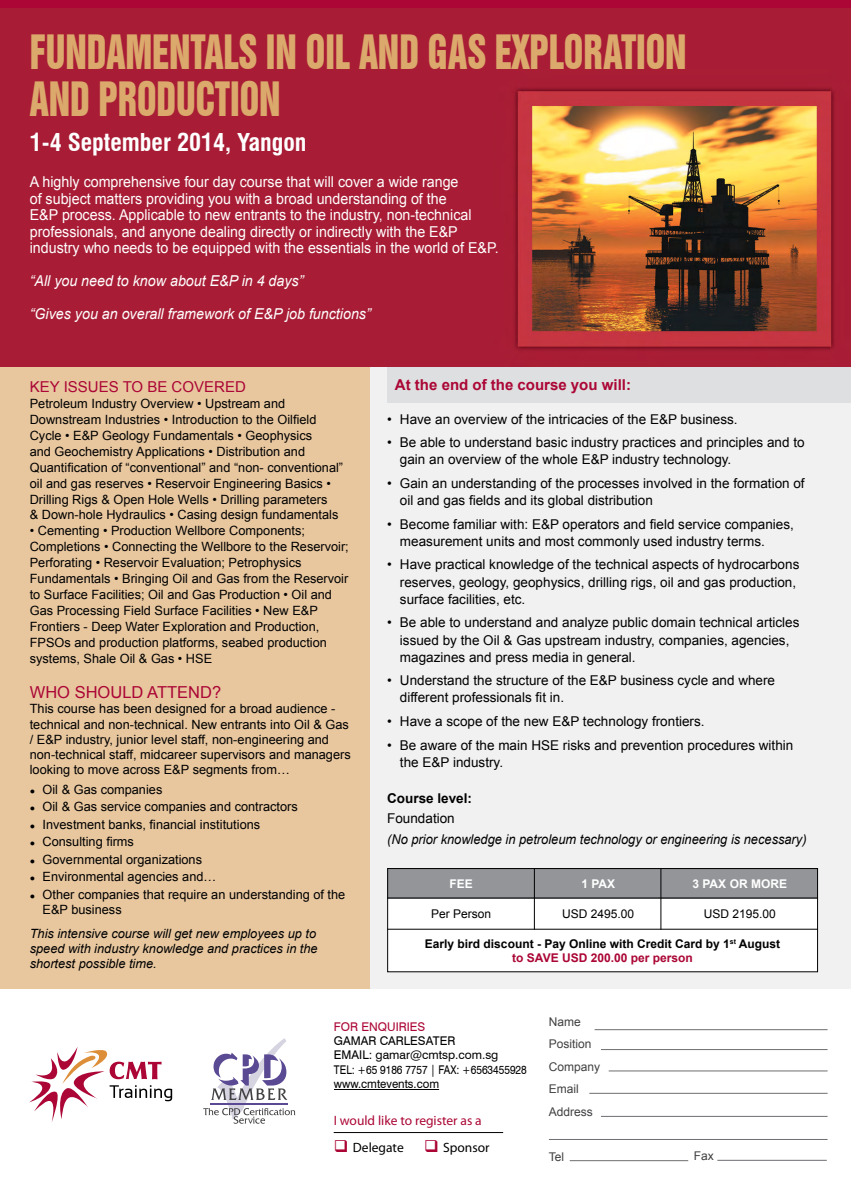
<style>
.page{position:relative;width:851px;height:1191px;background:#fff}
.page>*{position:absolute;margin:0;border:0;box-sizing:border-box;transform-origin:0 0}
.t1{font:43.35px/46.5px "Swiss 921 BT Regular A";color:#dba96c;scale:.81 1}
.t2{font:700 condensed 24px "Swiss 721 BT";color:#fff}
.t3{font:16.5px "Arial";color:#ab0635}
.t4{font:15px/16.5px "Arial";color:#fff;scale:.95 1}
.t5{font:italic 15px "Arial";color:#fff;scale:.95 1}
.t6{font:700 15px "Arial";color:#ab0635}
.t7{font:15px "Arial";color:#ab0635}
.t8{font:13.5px/17.1px "Arial";color:#000}
.t9{font:italic 13.5px "Arial";color:#000;scale:.95 1}
.t10{font:13.5px "Myriad Pro";color:#ab0635}
.t11{font:13.5px "Myriad Pro";color:#000}
.t12{font:700 13.5px "Arial";color:#000}
.t13{font:12.75px/15.9px "Arial";color:#000}
.t14{font:italic 12.75px/15.3px "Arial";color:#000;text-align:justify}
.t15{font:12px/14.4px "Swiss 721 BT";color:#000}
.t16{font:700 12px/14.4px "Arial";color:#000;text-align:center}
.t17{font:12px/22.5px "Arial";color:#414042}
.t18{font:12px "Arial";color:#000}
.t19{font:12px "Swiss 721 BT";color:#ab0635}
.t20{font:700 12px "Arial";letter-spacing:.085em;color:#fff}
.t21{font:700 12px "Arial";color:#fff}
.s1{font-size:9px}
.s2{color:#ab0635}
</style>
<div class="page">
<div style="left:0;top:0;width:850px;height:1191px;background:#f1f1f2"></div>
<div style="left:387px;top:367px;width:463px;height:36px;background:#dedfe0"></div>
<div style="left:0;top:367px;width:369px;height:622px;background:#e8c79f"></div>
<div style="left:0;top:0;width:850px;height:367px;background:#ab0635"></div>
<img style="left:0;top:9px;width:850px;height:357px">
<div style="left:387px;top:898px;width:430px;height:74px;background:#fff"></div>
<div style="left:387px;top:868px;width:148px;height:30px;background:#939598"></div>
<div style="left:661px;top:868px;width:156px;height:30px;background:#939598"></div>
<div style="left:535px;top:868px;width:126px;height:30px;background:#939598"></div>
<hr style="left:387px;top:928px;width:430px;height:1px;background:#000">
<hr style="left:387px;top:897px;width:430px;height:1px;background:#000">
<hr style="left:534px;top:868px;width:1px;height:61px;background:#000">
<hr style="left:660px;top:868px;width:1px;height:61px;background:#000">
<div style="left:387px;top:868px;width:430px;height:104px;border:1px solid #000"></div>
<div style="left:0;top:989px;width:850px;height:202px;background:#fff"></div>
<svg style="left:29px;top:1047px;width:143px;height:75px"></svg>
<hr style="left:569px;top:1160px;width:119px;height:1px;background:#6d6e71">
<hr style="left:594px;top:1029px;width:233px;height:1px;background:#6d6e71">
<hr style="left:601px;top:1049px;width:226px;height:1px;background:#6d6e71">
<hr style="left:608px;top:1070px;width:219px;height:1px;background:#6d6e71">
<hr style="left:589px;top:1093px;width:238px;height:1px;background:#6d6e71">
<hr style="left:601px;top:1116px;width:226px;height:1px;background:#6d6e71">
<hr style="left:549px;top:1139px;width:278px;height:1px;background:#6d6e71">
<hr style="left:717px;top:1160px;width:109px;height:1px;background:#6d6e71">
<hr style="left:334px;top:1089px;width:105px;height:1px;background:#000">
<svg style="left:203px;top:1038px;width:92px;height:85px"></svg>
<hr style="left:333px;top:1132px;width:170px;height:1px;background:#000">
<h1 class="t1" style="left:30px;top:29px;width:812px">FUNDAMENTALS IN OIL AND GAS EXPLORATION<br>AND PRODUCTION</h1>
<h2 class="t2" style="left:30px;top:128px;width:278px">1-4 September 2014, Yangon</h2>
<p class="t4" style="left:30px;top:174px;width:495px">A highly comprehensive four day course that will cover a wide range<br>of subject matters providing you with a broad understanding of the<br>E&amp;P process. Applicable to new entrants to the industry, non-technical professionals, and anyone dealing directly or indirectly with the E&amp;P industry who needs to be equipped with the essentials in the world of E&amp;P.</p>
<p class="t5" style="left:30px;top:271px;width:289px">“All you need to know about E&amp;P in 4 days”</p>
<p class="t5" style="left:30px;top:304px;width:360px">“Gives you an overall framework of E&amp;P job functions”</p>
<p class="t7" style="left:30px;top:377px;width:217px">KEY ISSUES TO BE COVERED</p>
<p class="t6" style="left:395px;top:375px;width:237px">At the end of the course you will:</p>
<p class="t13" style="left:30px;top:396px;width:315px">Petroleum Industry Overview • Upstream and Downstream Industries • Introduction to the Oilfield Cycle • E&amp;P Geology Fundamentals • Geophysics<br>and Geochemistry Applications • Distribution and Quantification of “conventional” and “non- conventional” oil and gas reserves • Reservoir Engineering Basics • Drilling Rigs &amp; Open Hole Wells • Drilling parameters<br>&amp; Down-hole Hydraulics • Casing design fundamentals</p>
<p class="t13" style="left:30px;top:523px;width:320px">• Cementing • Production Wellbore Components; Completions • Connecting the Wellbore to the Reservoir; Perforating • Reservoir Evaluation; Petrophysics Fundamentals • Bringing Oil and Gas from the Reservoir to Surface Facilities; Oil and Gas Production • Oil and Gas Processing Field Surface Facilities • New E&amp;P Frontiers - Deep Water Exploration and Production, FPSOs and production platforms, seabed production systems, Shale Oil &amp; Gas • HSE</p>
<p class="t3" style="left:30px;top:681px;width:58px">Who shou</p>
<p class="t3" style="left:122px;top:681px;width:67px">ld attend</p>
<p class="t3" style="left:212px;top:681px;width:11px">?</p>
<p class="t13" style="left:30px;top:701px;width:322px;line-height:15.3px">This course has been designed for a broad audience - technical and non-technical. New entrants into Oil &amp; Gas / E&amp;P industry, junior level staff, non-engineering and non-technical staff, midcareer supervisors and managers looking to move across E&amp;P segments from…</p>
<p class="t13" style="left:30px;top:781px;width:134px"><span class="s1">●</span> Oil &amp; Gas companies</p>
<p class="t13" style="left:30px;top:799px;width:269px"><span class="s1">●</span> Oil &amp; Gas service companies and contractors</p>
<p class="t13" style="left:30px;top:816px;width:232px"><span class="s1">●</span> Investment banks, financial institutions</p>
<p class="t13" style="left:30px;top:834px;width:106px"><span class="s1">●</span> Consulting firms</p>
<p class="t13" style="left:30px;top:851px;width:174px"><span class="s1">●</span> Governmental organizations</p>
<p class="t13" style="left:30px;top:869px;width:188px"><span class="s1">●</span> Environmental agencies and…</p>
<p class="t13" style="left:43px;top:886px;width:304px;line-height:15.3px;text-indent:-13px"><span class="s1">●</span> Other companies that require an understanding of the<br>E&amp;P business</p>
<p class="t14" style="left:30px;top:925px;width:289px">This intensive course will get new employees up to speed with industry knowledge and practices in the shortest possible time.</p>
<p class="t8" style="left:387px;top:410px;width:352px">• Have an overview of the intricacies of the E&amp;P business.</p>
<p class="t8" style="left:400px;top:434px;width:406px;text-indent:-13px">• Be able to understand basic industry practices and principles and to gain an overview of the whole E&amp;P industry technology.</p>
<p class="t8" style="left:400px;top:475px;width:406px;text-indent:-13px">• Gain an understanding of the processes involved in the formation of oil and gas fields and its global distribution</p>
<p class="t8" style="left:400px;top:515px;width:395px;text-indent:-13px">• Become familiar with: E&amp;P operators and field service companies, measurement units and most commonly used industry terms.</p>
<p class="t8" style="left:400px;top:556px;width:401px;text-indent:-13px">• Have practical knowledge of the technical aspects of hydrocarbons reserves, geology, geophysics, drilling rigs, oil and gas production, surface facilities, etc.</p>
<p class="t8" style="left:400px;top:614px;width:401px;text-indent:-13px">• Be able to understand and analyze public domain technical articles issued by the Oil &amp; Gas upstream industry, companies, agencies, magazines and press media in general.</p>
<p class="t8" style="left:400px;top:672px;width:376px;text-indent:-13px">• Understand the structure of the E&amp;P business cycle and where different professionals fit in.</p>
<p class="t8" style="left:387px;top:713px;width:319px">• Have a scope of the new E&amp;P technology frontiers.</p>
<p class="t8" style="left:400px;top:736px;width:395px;text-indent:-13px">• Be aware of the main HSE risks and prevention procedures within the E&amp;P industry.</p>
<p class="t12" style="left:387px;top:789px;width:86px">Course level:</p>
<p class="t8" style="left:387px;top:810px;width:69px">Foundation</p>
<p class="t9" style="left:387px;top:830px;width:443px">(No prior knowledge in petroleum technology or engineering is necessary)</p>
<p class="t20" style="left:692px;top:875px;width:96px">3 Pax or more</p>
<p class="t18" style="left:703px;top:906px;width:74px">USD 2195.00</p>
<p class="t21" style="left:581px;top:875px;width:35px">1 Pax</p>
<p class="t18" style="left:562px;top:906px;width:74px">USD 2495.00</p>
<p class="t21" style="left:449px;top:875px;width:25px">Fee</p>
<p class="t18" style="left:431px;top:906px;width:62px">Per Person</p>
<p class="t16" style="left:425px;top:936px;width:357px">Early bird discount - Pay Online with Credit Card by 1<sup>st</sup> August <span class="s2">to SAVE USD 200.00 per person</span></p>
<p class="t19" style="left:334px;top:1019px;width:93px">FOR enquiries</p>
<p class="t15" style="left:334px;top:1033px;width:194px">Gamar Car lesater<br>Email: gamar@cmtsp.com.sg<br>Tel: +65 9186 7757 | Fax: +6563455928 www.cmtevents.com</p>
<p class="t10" style="left:333px;top:1112px;width:150px">I would like to register as a</p>
<p class="t11" style="left:334px;top:1138px;width:157px"><span class="s2">❑</span> Delegate <span class="s2">❑</span> Sponsor</p>
<p class="t17" style="left:549px;top:1010px;width:53px">Name<br>Position<br>Company<br>Email<br>Address</p>
<p class="t17" style="left:549px;top:1145px;width:17px">Tel</p>
<p class="t17" style="left:693px;top:1144px;width:22px">Fax</p>
</div>
